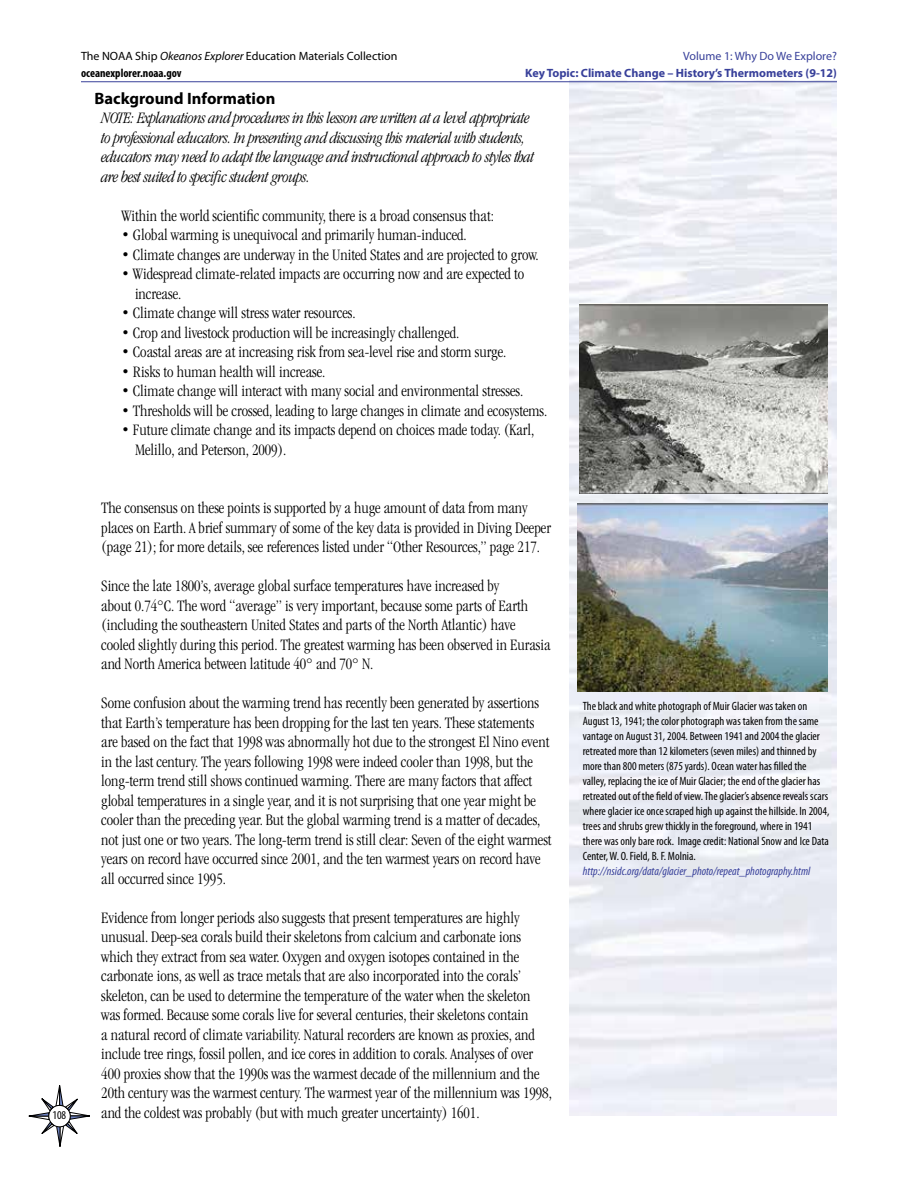
<style>
.page{position:relative;width:918px;height:1188px;background:#fff}
.page>*{position:absolute;margin:0;border:0;box-sizing:border-box;transform-origin:0 0}
.body_text{font:300 condensed 16.5px/19.5px "ITC Garamond Std";color:#000}
.Indent_w_bullet{font:300 condensed 16.5px/19.5px "ITC Garamond Std";color:#000}
.body_text-2{font:italic 300 condensed 16.5px/19.5px "ITC Garamond Std";letter-spacing:-.025em;color:#000}
.Headers{font:700 16.5px "Myriad Pro";color:#000}
.captions{font:condensed 12px/15px "Myriad Pro";color:#000}
.t1{font:12px/16.5px "Myriad Pro";color:#000}
.caption_link{font:italic condensed 12px "Myriad Pro";color:#38409a}
.t2{font:700 12px "Myriad Pro";color:#38409a}
.t3{font:12px "Myriad Pro";color:#38409a}
.s1{font-style:italic}
.s2{font-weight:700;font-stretch:condensed}
</style>
<div class="page">
<svg style="left:28px;top:1085px;width:62px;height:62px"></svg>
<hr style="left:81px;top:81px;width:756px;height:1px;background:#38409a">
<img style="left:579px;top:304px;width:249px;height:190px">
<img style="left:577px;top:503px;width:251px;height:189px">
<p class="t1" style="left:81px;top:48px;width:318px">The NOAA Ship <span class="s1">Okeanos Explorer</span> Education Materials Collection <span class="s2">oceanexplorer.noaa.gov</span></p>
<p class="Headers" style="left:94px;top:87px;width:182px">Background Information</p>
<p class="body_text-2" style="left:101px;top:109px;width:434px">NOTE: Explanations and procedures in this lesson are written at a level appropriate to professional educators. In presenting and discussing this material with students, educators may need to adapt the language and instructional approach to styles that are best suited to specific student groups.</p>
<p class="Indent_w_bullet" style="left:122px;top:206px;width:374px">Within the world scientific community, there is a broad consensus that:</p>
<p class="Indent_w_bullet" style="left:122px;top:225px;width:347px">• Global warming is unequivocal and primarily human-induced.</p>
<p class="Indent_w_bullet" style="left:122px;top:245px;width:419px">• Climate changes are underway in the United States and are projected to grow.</p>
<p class="Indent_w_bullet" style="left:135px;top:264px;width:391px;text-indent:-14px">• Widespread climate-related impacts are occurring now and are expected to increase.</p>
<p class="Indent_w_bullet" style="left:122px;top:303px;width:236px">• Climate change will stress water resources.</p>
<p class="Indent_w_bullet" style="left:122px;top:323px;width:339px">• Crop and livestock production will be increasingly challenged.</p>
<p class="Indent_w_bullet" style="left:122px;top:342px;width:386px">• Coastal areas are at increasing risk from sea-level rise and storm surge.</p>
<p class="Indent_w_bullet" style="left:122px;top:362px;width:205px">• Risks to human health will increase.</p>
<p class="Indent_w_bullet" style="left:122px;top:381px;width:403px">• Climate change will interact with many social and environmental stresses.</p>
<p class="Indent_w_bullet" style="left:122px;top:401px;width:427px">• Thresholds will be crossed, leading to large changes in climate and ecosystems.</p>
<p class="Indent_w_bullet" style="left:135px;top:420px;width:401px;text-indent:-14px">• Future climate change and its impacts depend on choices made today. (Karl,<br>Melillo, and Peterson, 2009).</p>
<p class="t3" style="left:683px;top:49px;width:155px">Volume 1: Why Do We Explore?</p>
<p class="t2" style="left:525px;top:65px;width:313px">Key Topic: Climate Change – History’s Thermometers (9-12)</p>
<p class="captions" style="left:52px;top:1108px;width:15px">108</p>
<p class="body_text" style="left:101px;top:498px;width:451px">The consensus on these points is supported by a huge amount of data from many places on Earth. A brief summary of some of the key data is provided in Diving Deeper (page 21); for more details, see references listed under “Other Resources,” page 217.</p>
<p class="body_text" style="left:101px;top:576px;width:451px">Since the late 1800’s, average global surface temperatures have increased by<br>about 0.74°C. The word “average” is very important, because some parts of Earth (including the southeastern United States and parts of the North Atlantic) have cooled slightly during this period. The greatest warming has been observed in Eurasia and North America between latitude 40° and 70° N.</p>
<p class="body_text" style="left:101px;top:693px;width:452px">Some confusion about the warming trend has recently been generated by assertions that Earth’s temperature has been dropping for the last ten years. These statements are based on the fact that 1998 was abnormally hot due to the strongest El Nino event in the last century. The years following 1998 were indeed cooler than 1998, but the long-term trend still shows continued warming. There are many factors that affect global temperatures in a single year, and it is not surprising that one year might be cooler than the preceding year. But the global warming trend is a matter of decades, not just one or two years. The long-term trend is still clear: Seven of the eight warmest years on record have occurred since 2001, and the ten warmest years on record have all occurred since 1995.</p>
<p class="body_text" style="left:101px;top:908px;width:452px">Evidence from longer periods also suggests that present temperatures are highly unusual. Deep-sea corals build their skeletons from calcium and carbonate ions which they extract from sea water. Oxygen and oxygen isotopes contained in the carbonate ions, as well as trace metals that are also incorporated into the corals’ skeleton, can be used to determine the temperature of the water when the skeleton was formed. Because some corals live for several centuries, their skeletons contain<br>a natural record of climate variability. Natural recorders are known as proxies, and include tree rings, fossil pollen, and ice cores in addition to corals. Analyses of over 400 proxies show that the 1990s was the warmest decade of the millennium and the 20th century was the warmest century. The warmest year of the millennium was 1998, and the coldest was probably (but with much greater uncertainty) 1601.</p>
<p class="captions" style="left:583px;top:698px;width:248px">The black and white photograph of Muir Glacier was taken on August 13, 1941; the color photograph was taken from the same vantage on August 31, 2004. Between 1941 and 2004 the glacier retreated more than 12 kilometers (seven miles) and thinned by more than 800 meters (875 yards). Ocean water has filled the valley, replacing the ice of Muir Glacier; the end of the glacier has retreated out of the field of view. The glacier’s absence reveals scars where glacier ice once scraped high up against the hillside. In 2004, trees and shrubs grew thickly in the foreground, where in 1941 there was only bare rock. Image credit: National Snow and Ice Data Center, W. O. Field, B. F. Molnia.</p>
<p class="caption_link" style="left:583px;top:864px;width:229px">http://nsidc.org/data/glacier_photo/repeat_photography.html</p>
</div>
